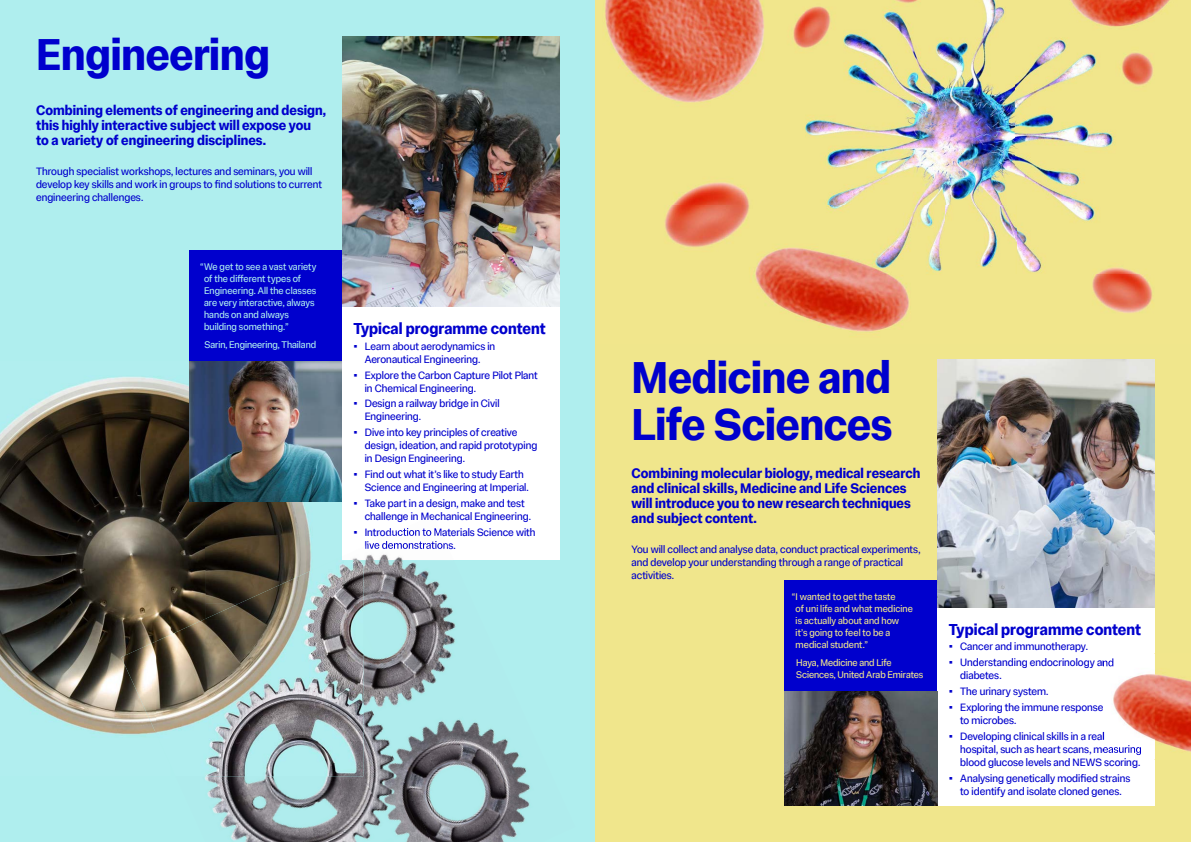
<style>
.page{position:relative;width:1191px;height:842px;background:#fff}
.page>*{position:absolute;margin:0;border:0;box-sizing:border-box;transform-origin:0 0}
.t1{font:600 45px/47px "Imperial Sans Display";letter-spacing:-.005em;color:#0000cd}
.t2{font:600 16px "Imperial Sans Display";color:#0000cd}
.t3{font:600 14px/15px "Imperial Sans Display";letter-spacing:.005em;color:#0000cd}
.t4{font:11px/13px "Imperial Sans Display";letter-spacing:.005em;color:#0000cd}
.t5{font:10px/12px "Imperial Sans Display";letter-spacing:.005em;color:#afeeee}
.t6{font:10px/12px "Imperial Sans Display";letter-spacing:.005em;color:#f0e68c}
</style>
<div class="page">
<div style="left:0;top:0;width:595px;height:842px;background:#afeeee"></div>
<img style="left:0;top:376px;width:205px;height:193px">
<img style="left:205px;top:502px;width:106px;height:86px">
<img style="left:0;top:569px;width:171px;height:166px">
<img style="left:171px;top:569px;width:34px;height:50px">
<div style="left:595px;top:0;width:596px;height:842px;background:#f0e68c"></div>
<img style="left:342px;top:36px;width:217px;height:271px">
<img style="left:937px;top:359px;width:218px;height:249px">
<img style="left:189px;top:361px;width:153px;height:141px">
<div style="left:342px;top:307px;width:217px;height:253px;background:#fff"></div>
<div style="left:937px;top:608px;width:218px;height:198px;background:#fff"></div>
<img style="left:605px;top:0;width:565px;height:332px">
<div style="left:189px;top:250px;width:153px;height:111px;background:#0000cd"></div>
<div style="left:784px;top:580px;width:153px;height:111px;background:#0000cd"></div>
<img style="left:363px;top:560px;width:167px;height:282px">
<img style="left:363px;top:609px;width:106px;height:233px">
<img style="left:205px;top:776px;width:8px;height:34px">
<img style="left:363px;top:692px;width:69px;height:150px">
<img style="left:213px;top:776px;width:75px;height:66px">
<img style="left:288px;top:775px;width:104px;height:67px">
<img style="left:302px;top:836px;width:17px;height:6px">
<svg style="left:382px;top:837px;width:12px;height:5px"></svg>
<img style="left:155px;top:619px;width:208px;height:157px">
<img style="left:121px;top:641px;width:35px;height:93px">
<img style="left:203px;top:588px;width:160px;height:32px">
<img style="left:272px;top:557px;width:91px;height:31px">
<img style="left:342px;top:554px;width:61px;height:6px">
<img style="left:424px;top:515px;width:11px;height:6px">
<img style="left:387px;top:528px;width:55px;height:8px">
<img style="left:365px;top:541px;width:83px;height:8px">
<img style="left:784px;top:691px;width:153px;height:115px">
<img style="left:1103px;top:653px;width:88px;height:107px">
<svg style="left:1103px;top:658px;width:11px;height:10px"></svg>
<img style="left:1103px;top:745px;width:38px;height:10px">
<img style="left:1103px;top:758px;width:36px;height:2px">
<h1 class="t1" style="left:36px;top:28px;width:235px">Engineering</h1>
<p class="t3" style="left:36px;top:101px;width:292px">Combining elements of engineering and design, this highly interactive subject will expose you to a variety of engineering disciplines.</p>
<p class="t4" style="left:36px;top:164px;width:288px">Through specialist workshops, lectures and seminars, you will develop key skills and work in groups to find solutions to current engineering challenges.</p>
<p class="t5" style="left:204px;top:260px;width:114px;text-indent:-4px">“We get to see a vast variety of the different types of<br>Engineering. All the classes are very interactive, always hands on and always building something.”</p>
<p class="t5" style="left:204px;top:338px;width:113px">Sarin, Engineering, Thailand</p>
<h2 class="t2" style="left:353px;top:316px;width:194px">Typical programme content</h2>
<p class="t4" style="left:353px;top:339px;width:143px;text-align:center">• Learn about aerodynamics in<br>Aeronautical Engineering.</p>
<p class="t4" style="left:365px;top:368px;width:175px;text-indent:-11px">• Explore the Carbon Capture Pilot Plant in Chemical Engineering.</p>
<p class="t4" style="left:365px;top:396px;width:136px;text-indent:-11px">• Design a railway bridge in Civil<br>Engineering.</p>
<p class="t4" style="left:365px;top:425px;width:174px;text-indent:-11px">• Dive into key principles of creative design, ideation, and rapid prototyping in Design Engineering.</p>
<p class="t4" style="left:365px;top:467px;width:166px;text-indent:-11px">• Find out what it’s like to study Earth<br>Science and Engineering at Imperial.</p>
<p class="t4" style="left:365px;top:496px;width:168px;text-indent:-11px">• Take part in a design, make and test challenge in Mechanical Engineering.</p>
<p class="t4" style="left:353px;top:525px;width:184px">• Introduction to Materials Science with</p>
<h1 class="t1" style="left:631px;top:352px;width:262px">Medicine and<br>Life Sciences</h1>
<p class="t3" style="left:631px;top:465px;width:290px">Combining molecular biology, medical research and clinical skills, Medicine and Life Sciences will introduce you to new research techniques and subject content.</p>
<p class="t4" style="left:631px;top:542px;width:290px">You will collect and analyse data, conduct practical experiments, and develop your understanding through a range of practical activities.</p>
<p class="t6" style="left:795px;top:590px;width:119px;text-indent:-4px">“I wanted to get the taste<br>of uni life and what medicine is actually about and how it’s going to feel to be a medical student.”</p>
<p class="t6" style="left:796px;top:656px;width:129px">Haya, Medicine and Life<br>Sciences, United Arab Emirates</p>
<h2 class="t2" style="left:948px;top:617px;width:194px">Typical programme content</h2>
<p class="t4" style="left:948px;top:639px;width:141px">• Cancer and immunotherapy.</p>
<p class="t4" style="left:960px;top:655px;width:155px;text-indent:-11px">• Understanding endocrinology and diabetes.</p>
<p class="t4" style="left:948px;top:684px;width:101px">• The urinary system.</p>
<p class="t4" style="left:960px;top:700px;width:145px;text-indent:-11px">• Exploring the immune response to microbes.</p>
<p class="t4" style="left:960px;top:729px;width:183px;text-indent:-11px">• Developing clinical skills in a real hospital, such as heart scans, measuring blood glucose levels and NEWS scoring.</p>
<p class="t4" style="left:948px;top:771px;width:183px;text-align:center">• Analysing genetically modified strains to identify and isolate cloned genes.</p>
</div>
